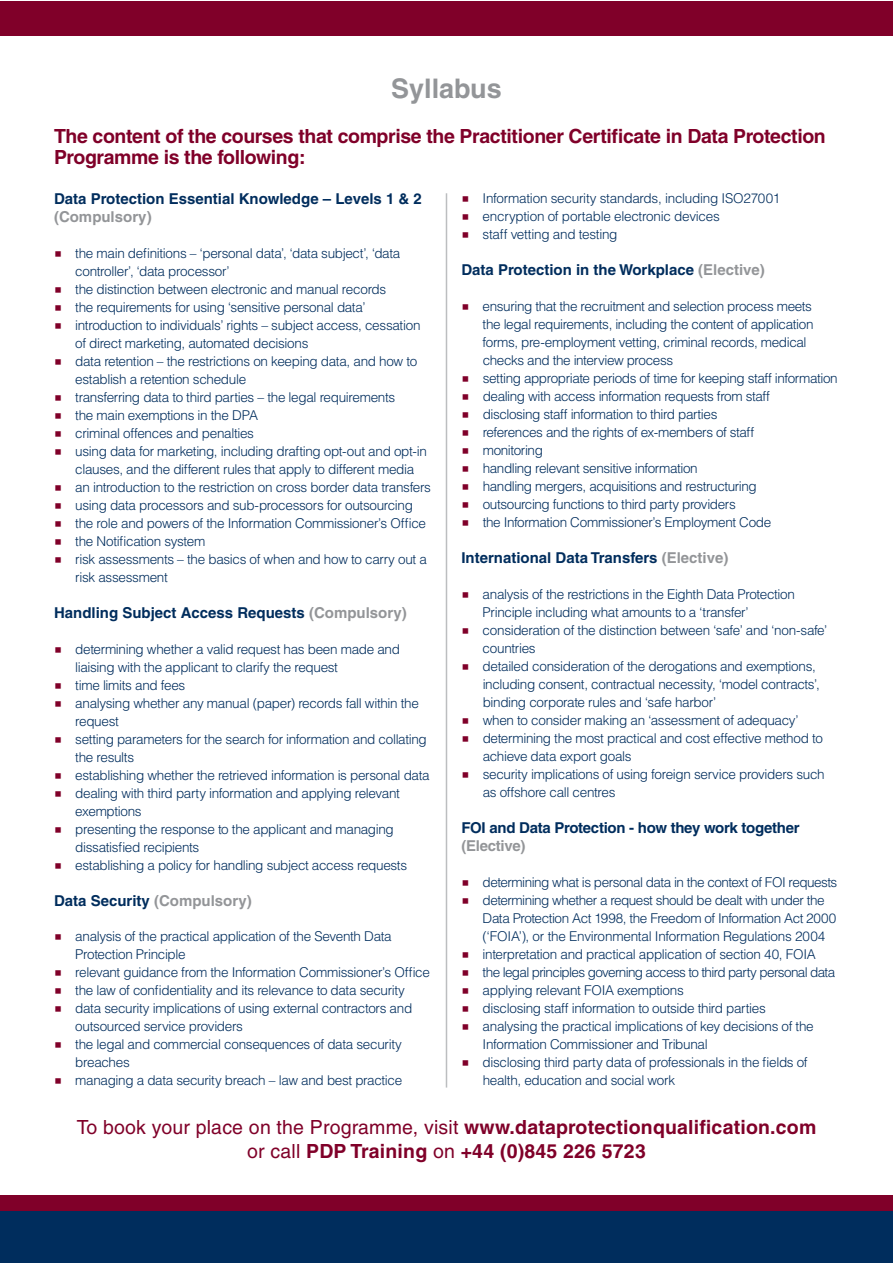
<style>
.page{position:relative;width:893px;height:1263px;background:#fff}
.page>*{position:absolute;margin:0;border:0;box-sizing:border-box;transform-origin:0 0}
.t1{font:700 27px "Helvetica";color:#939598}
.t2{font:700 19.5px/24px "Helvetica";letter-spacing:.01em;color:#800029;text-align:center}
.t3{font:700 19.5px/21px "Helvetica";letter-spacing:-.02em;color:#800029}
.t4{font:700 15px "Helvetica";color:#002d5d}
.t5{font:700 15px "Helvetica";letter-spacing:-.02em;color:#002d5d}
.t6{font:700 15px "Helvetica";color:#939598}
.t7{font:700 15px "Helvetica";letter-spacing:-.02em;color:#939598}
.t8{font:300 13.5px/18px "Helvetica";letter-spacing:-.025em;color:#002d5d}
.t9{font:300 13.5px "Helvetica";letter-spacing:-.045em;color:#002d5d}
.s1{font-family:"Letter Gothic";font-weight:400;color:#800029}
.s2{color:#939598}
.s3{font-weight:400}
</style>
<div class="page">
<div style="left:0;top:1209px;width:892px;height:54px;background:#002d5d"></div>
<div style="left:0;top:1195px;width:892px;height:16px;background:#800029"></div>
<hr style="left:446px;top:193px;width:1px;height:894px;background:#bcbec0">
<div style="left:0;top:1px;width:892px;height:34px;background:#800029"></div>
<h1 class="t1" style="left:391px;top:72px;width:112px">Syllabus</h1>
<h2 class="t3" style="left:54px;top:126px;width:773px">The content of the courses that comprise the Practitioner Certificate in Data Protection<br>Programme is the following:</h2>
<p class="t8" style="left:461px;top:188px;width:320px"><span class="s1">■</span> Information security standards, including ISO27001</p>
<p class="t8" style="left:461px;top:206px;width:260px"><span class="s1">■</span> encryption of portable electronic devices</p>
<p class="t8" style="left:461px;top:224px;width:158px"><span class="s1">■</span> staff vetting and testing</p>
<p class="t4" style="left:461px;top:260px;width:305px">Data Protection in the Workplace <span class="s2">(Elective)</span></p>
<p class="t8" style="left:483px;top:297px;width:332px;text-indent:-21px"><span class="s1">■</span> ensuring that the recruitment and selection process meets the legal requirements, including the content of application forms, pre-employment vetting, criminal records, medical checks and the interview process</p>
<p class="t8" style="left:461px;top:368px;width:378px"><span class="s1">■</span> setting appropriate periods of time for keeping staff information</p>
<p class="t8" style="left:461px;top:386px;width:310px"><span class="s1">■</span> dealing with access information requests from staff</p>
<p class="t8" style="left:461px;top:404px;width:257px"><span class="s1">■</span> disclosing staff information to third parties</p>
<p class="t8" style="left:461px;top:422px;width:294px"><span class="s1">■</span> references and the rights of ex-members of staff</p>
<p class="t8" style="left:461px;top:440px;width:83px"><span class="s1">■</span> monitoring</p>
<p class="t8" style="left:461px;top:458px;width:238px"><span class="s1">■</span> handling relevant sensitive information</p>
<p class="t8" style="left:461px;top:476px;width:297px"><span class="s1">■</span> handling mergers, acquisitions and restructuring</p>
<p class="t8" style="left:461px;top:494px;width:276px"><span class="s1">■</span> outsourcing functions to third party providers</p>
<p class="t8" style="left:461px;top:512px;width:311px"><span class="s1">■</span> the Information Commissioner’s Employment Code</p>
<p class="t4" style="left:461px;top:548px;width:268px">International Data Transfers <span class="s2">(Elective)</span></p>
<p class="t8" style="left:483px;top:585px;width:314px;text-indent:-21px"><span class="s1">■</span> analysis of the restrictions in the Eighth Data Protection<br>Principle including what amounts to a ‘transfer’</p>
<p class="t8" style="left:483px;top:620px;width:346px;text-indent:-21px"><span class="s1">■</span> consideration of the distinction between ‘safe’ and ‘non-safe’ countries</p>
<p class="t8" style="left:483px;top:656px;width:339px;text-indent:-21px"><span class="s1">■</span> detailed consideration of the derogations and exemptions, including consent, contractual necessity, ‘model contracts’, binding corporate rules and ‘safe harbor’</p>
<p class="t8" style="left:461px;top:710px;width:338px"><span class="s1">■</span> when to consider making an ‘assessment of adequacy’</p>
<p class="t8" style="left:483px;top:728px;width:342px;text-indent:-21px"><span class="s1">■</span> determining the most practical and cost effective method to achieve data export goals</p>
<p class="t8" style="left:483px;top:764px;width:344px;text-indent:-21px"><span class="s1">■</span> security implications of using foreign service providers such as offshore call centres</p>
<p class="t5" style="left:461px;top:818px;width:340px">FOI and Data Protection - how they work together</p>
<p class="t7" style="left:461px;top:836px;width:66px">(Elective)</p>
<p class="t8" style="left:461px;top:873px;width:377px"><span class="s1">■</span> determining what is personal data in the context of FOI requests</p>
<p class="t8" style="left:483px;top:891px;width:355px;text-indent:-21px"><span class="s1">■</span> determining whether a request should be dealt with under the<br>Data Protection Act 1998, the Freedom of Information Act 2000 (‘FOIA’), or the Environmental Information Regulations 2004</p>
<p class="t8" style="left:461px;top:944px;width:356px"><span class="s1">■</span> interpretation and practical application of section 40, FOIA</p>
<p class="t9" style="left:461px;top:963px;width:375px"><span class="s1">■</span> the legal principles governing access to third party personal data</p>
<p class="t8" style="left:461px;top:980px;width:224px"><span class="s1">■</span> applying relevant FOIA exemptions</p>
<p class="t8" style="left:461px;top:998px;width:306px"><span class="s1">■</span> disclosing staff information to outside third parties</p>
<p class="t8" style="left:483px;top:1016px;width:333px;text-indent:-21px"><span class="s1">■</span> analysing the practical implications of key decisions of the<br>Information Commissioner and Tribunal</p>
<p class="t8" style="left:483px;top:1052px;width:326px;text-indent:-21px"><span class="s1">■</span> disclosing third party data of professionals in the fields of health, education and social work</p>
<h2 class="t2" style="left:77px;top:1115px;width:741px"><span class="s3">To book your place on the Programme, visit</span> www.dataprotectionqualification.com <span class="s3">or call</span> PDP Training <span class="s3">on</span> +44 (0)845 226 5723</h2>
<p class="t4" style="left:54px;top:189px;width:369px">Data Protection Essential Knowledge – Levels 1 &amp; 2</p>
<p class="t6" style="left:54px;top:207px;width:99px">(Compulsory)</p>
<p class="t8" style="left:75px;top:243px;width:327px;text-indent:-21px"><span class="s1">■</span> the main definitions – ‘personal data’, ‘data subject’, ‘data controller’, ‘data processor’</p>
<p class="t8" style="left:54px;top:279px;width:334px"><span class="s1">■</span> the distinction between electronic and manual records</p>
<p class="t8" style="left:54px;top:297px;width:313px"><span class="s1">■</span> the requirements for using ‘sensitive personal data’</p>
<p class="t8" style="left:75px;top:315px;width:347px;text-indent:-21px"><span class="s1">■</span> introduction to individuals’ rights – subject access, cessation of direct marketing, automated decisions</p>
<p class="t8" style="left:75px;top:351px;width:343px;text-indent:-21px"><span class="s1">■</span> data retention – the restrictions on keeping data, and how to establish a retention schedule</p>
<p class="t8" style="left:54px;top:387px;width:343px"><span class="s1">■</span> transferring data to third parties – the legal requirements</p>
<p class="t8" style="left:54px;top:405px;width:206px"><span class="s1">■</span> the main exemptions in the DPA</p>
<p class="t8" style="left:54px;top:423px;width:202px"><span class="s1">■</span> criminal offences and penalties</p>
<p class="t8" style="left:75px;top:441px;width:353px;text-indent:-21px"><span class="s1">■</span> using data for marketing, including drafting opt-out and opt-in clauses, and the different rules that apply to different media</p>
<p class="t8" style="left:54px;top:477px;width:378px"><span class="s1">■</span> an introduction to the restriction on cross border data transfers</p>
<p class="t8" style="left:54px;top:495px;width:360px"><span class="s1">■</span> using data processors and sub-processors for outsourcing</p>
<p class="t8" style="left:54px;top:513px;width:374px"><span class="s1">■</span> the role and powers of the Information Commissioner’s Office</p>
<p class="t8" style="left:54px;top:531px;width:153px"><span class="s1">■</span> the Notification system</p>
<p class="t8" style="left:75px;top:549px;width:353px;text-indent:-21px"><span class="s1">■</span> risk assessments – the basics of when and how to carry out a risk assessment</p>
<p class="t4" style="left:54px;top:603px;width:354px">Handling Subject Access Requests <span class="s2">(Compulsory)</span></p>
<p class="t8" style="left:75px;top:639px;width:326px;text-indent:-21px"><span class="s1">■</span> determining whether a valid request has been made and liaising with the applicant to clarify the request</p>
<p class="t8" style="left:54px;top:675px;width:133px"><span class="s1">■</span> time limits and fees</p>
<p class="t8" style="left:75px;top:693px;width:345px;text-indent:-21px"><span class="s1">■</span> analysing whether any manual (paper) records fall within the request</p>
<p class="t8" style="left:75px;top:729px;width:353px;text-indent:-21px"><span class="s1">■</span> setting parameters for the search for information and collating the results</p>
<p class="t8" style="left:54px;top:765px;width:377px"><span class="s1">■</span> establishing whether the retrieved information is personal data</p>
<p class="t8" style="left:75px;top:783px;width:326px;text-indent:-21px"><span class="s1">■</span> dealing with third party information and applying relevant exemptions</p>
<p class="t8" style="left:75px;top:819px;width:320px;text-indent:-21px"><span class="s1">■</span> presenting the response to the applicant and managing dissatisfied recipients</p>
<p class="t8" style="left:54px;top:855px;width:355px"><span class="s1">■</span> establishing a policy for handling subject access requests</p>
<p class="t4" style="left:54px;top:891px;width:199px">Data Security <span class="s2">(Compulsory)</span></p>
<p class="t8" style="left:75px;top:927px;width:318px;text-indent:-21px"><span class="s1">■</span> analysis of the practical application of the Seventh Data<br>Protection Principle</p>
<p class="t8" style="left:54px;top:963px;width:377px"><span class="s1">■</span> relevant guidance from the Information Commissioner’s Office</p>
<p class="t8" style="left:54px;top:981px;width:353px"><span class="s1">■</span> the law of confidentiality and its relevance to data security</p>
<p class="t8" style="left:75px;top:999px;width:338px;text-indent:-21px"><span class="s1">■</span> data security implications of using external contractors and outsourced service providers</p>
<p class="t8" style="left:75px;top:1035px;width:328px;text-indent:-21px"><span class="s1">■</span> the legal and commercial consequences of data security breaches</p>
<p class="t8" style="left:54px;top:1071px;width:350px"><span class="s1">■</span> managing a data security breach – law and best practice</p>
</div>
